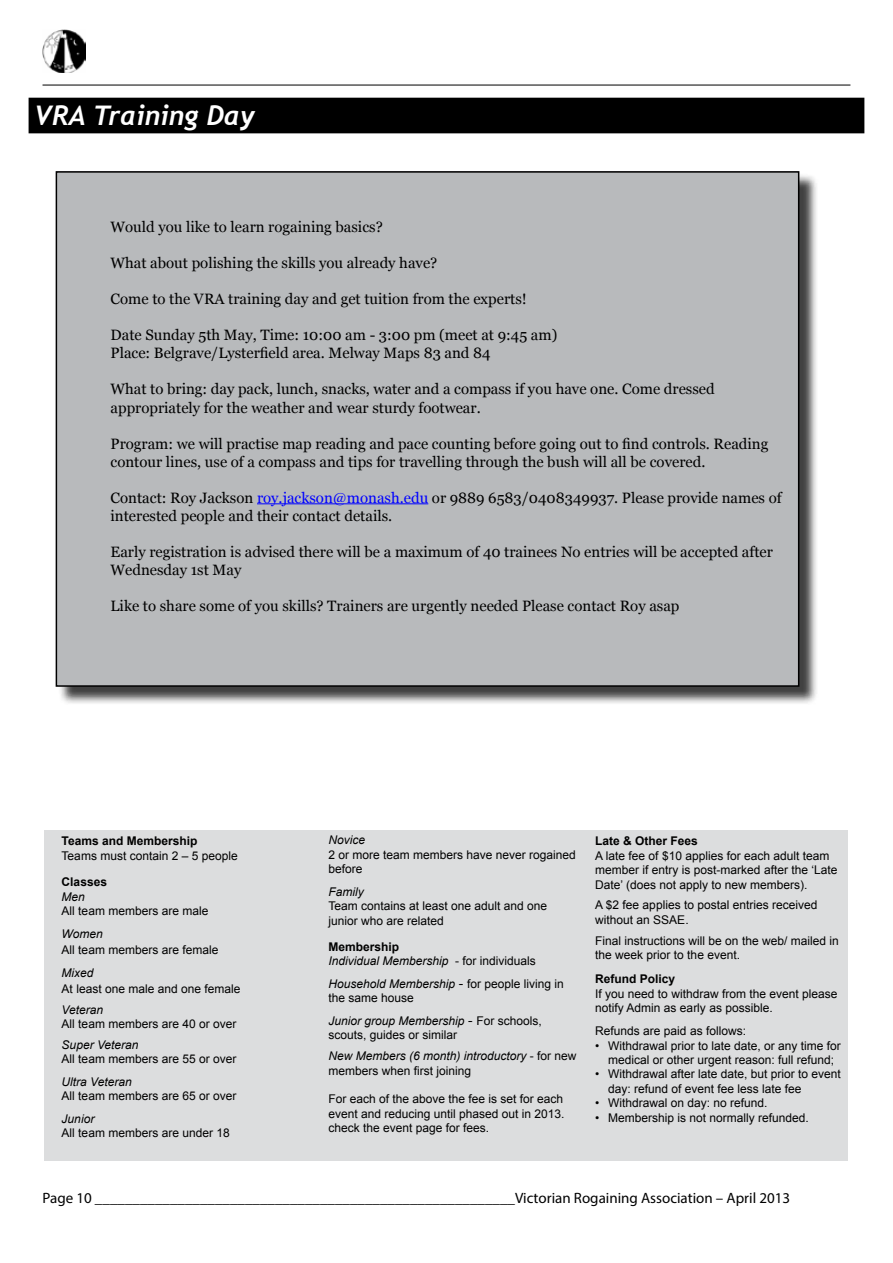
<style>
.page{position:relative;width:893px;height:1263px;background:#fff}
.page>*{position:absolute;margin:0;border:0;box-sizing:border-box;transform-origin:0 0}
.t1{font:italic 700 27px "Trebuchet";color:#fff}
.t2{font:15px/18px "Georgia";color:#000}
.t3{font:15px "Myriad Pro";color:#000}
.t4{font:12px/14.4px "Arial";color:#000}
.t5{font:italic 12px/14.4px "Arial";color:#000}
.t6{font:700 12px "Arial";color:#000}
.s1{color:#00f}
.s2{font-weight:700;font-style:normal}
.s3{font-style:normal}
.s4{font-style:italic}
.s5{font-size:13.5px}
</style>
<div class="page">
<hr style="left:43px;top:85px;width:807px;height:1px;background:#000">
<img style="left:43px;top:30px;width:42px;height:42px">
<div style="left:58px;top:173px;width:760px;height:532px;background:#000;opacity:.75"></div>
<div style="left:56px;top:172px;width:743px;height:514px;background:#b8babc"></div>
<hr style="left:257px;top:503px;width:171px;height:1px;background:#00f">
<div style="left:29px;top:98px;width:835px;height:35px;background:#000"></div>
<div style="left:45px;top:830px;width:803px;height:330px;background:#dcddde"></div>
<h1 class="t1" style="left:34px;top:99px;width:223px">VRA Training Day</h1>
<p class="t2" style="left:111px;top:219px;width:274px">Would you like to learn rogaining basics?</p>
<p class="t2" style="left:111px;top:255px;width:328px">What about polishing the skills you already have?</p>
<p class="t2" style="left:111px;top:291px;width:418px">Come to the VRA training day and get tuition from the experts!</p>
<p class="t2" style="left:111px;top:327px;width:448px">Date Sunday 5th May, Time: 10:00 am - 3:00 pm (meet at 9:45 am)<br>Place: Belgrave/Lysterfield area. Melway Maps 83 and 84</p>
<p class="t2" style="left:111px;top:381px;width:606px">What to bring: day pack, lunch, snacks, water and a compass if you have one. Come dressed appropriately for the weather and wear sturdy footwear.</p>
<p class="t2" style="left:111px;top:435px;width:659px">Program: we will practise map reading and pace counting before going out to find controls. Reading contour lines, use of a compass and tips for travelling through the bush will all be covered.</p>
<p class="t2" style="left:111px;top:489px;width:673px">Contact: Roy Jackson <span class="s1">roy.jackson@monash.edu</span> or 9889 6583/0408349937. Please provide names of interested people and their contact details.</p>
<p class="t2" style="left:111px;top:543px;width:664px">Early registration is advised there will be a maximum of 40 trainees No entries will be accepted after<br>Wednesday 1st May</p>
<p class="t2" style="left:111px;top:597px;width:570px">Like to share some of you skills? Trainers are urgently needed Please contact Roy asap</p>
<p class="t6" style="left:62px;top:833px;width:137px">Teams and Membership</p>
<p class="t4" style="left:62px;top:848px;width:178px">Teams must contain 2 – 5 people</p>
<p class="t6" style="left:62px;top:874px;width:47px">Classes</p>
<p class="t5" style="left:62px;top:889px;width:25px">Men</p>
<p class="t4" style="left:62px;top:904px;width:148px">All team members are male</p>
<p class="t5" style="left:62px;top:926px;width:43px">Women</p>
<p class="t4" style="left:62px;top:943px;width:158px">All team members are female</p>
<p class="t5" style="left:62px;top:965px;width:34px">Mixed</p>
<p class="t4" style="left:62px;top:981px;width:180px">At least one male and one female</p>
<p class="t5" style="left:62px;top:1002px;width:43px">Veteran</p>
<p class="t4" style="left:62px;top:1017px;width:176px">All team members are 40 or over</p>
<p class="t5" style="left:62px;top:1037px;width:78px">Super Veteran</p>
<p class="t4" style="left:62px;top:1052px;width:176px">All team members are 55 or over</p>
<p class="t5" style="left:62px;top:1074px;width:72px">Ultra Veteran</p>
<p class="t4" style="left:62px;top:1089px;width:176px">All team members are 65 or over</p>
<p class="t5" style="left:62px;top:1111px;width:34px">Junior</p>
<p class="t4" style="left:62px;top:1126px;width:170px">All team members are under 18</p>
<p class="t5" style="left:328px;top:833px;width:38px">Novice</p>
<p class="t4" style="left:328px;top:847px;width:249px">2 or more team members have never rogained before</p>
<p class="t5" style="left:328px;top:884px;width:37px">Family</p>
<p class="t4" style="left:328px;top:899px;width:220px">Team contains at least one adult and one junior who are related</p>
<p class="t5" style="left:328px;top:940px;width:209px"><span class="s2">Membership<br></span>Individual Membership <span class="s3">- for individuals</span></p>
<p class="t4" style="left:328px;top:977px;width:237px"><span class="s4">Household Membership</span> <span class="s5">-</span> for people living in the same house</p>
<p class="t4" style="left:328px;top:1014px;width:215px"><span class="s4">Junior group Membership</span> <span class="s5">-</span> For schools, scouts, guides or similar</p>
<p class="t5" style="left:328px;top:1049px;width:250px">New Members (6 month) introductory <span class="s3">- for new members when first joining</span></p>
<p class="t4" style="left:328px;top:1092px;width:238px;text-align:justify">For each of the above the fee is set for each event and reducing until phased out in 2013. check the event page for fees.</p>
<p class="t6" style="left:595px;top:833px;width:104px">Late &amp; Other Fees</p>
<p class="t4" style="left:595px;top:848px;width:244px">A late fee of $10 applies for each adult team member if entry is post-marked after the ‘Late<br>Date’ (does not apply to new members).</p>
<p class="t4" style="left:595px;top:898px;width:224px">A $2 fee applies to postal entries received without an SSAE.</p>
<p class="t4" style="left:595px;top:933px;width:245px">Final instructions will be on the web/ mailed in the week prior to the event.</p>
<p class="t6" style="left:595px;top:971px;width:82px">Refund Policy</p>
<p class="t4" style="left:595px;top:986px;width:244px">If you need to withdraw from the event please notify Admin as early as possible.</p>
<p class="t4" style="left:595px;top:1024px;width:152px">Refunds are paid as follows:</p>
<p class="t4" style="left:595px;top:1038px;width:247px;text-align:center">• Withdrawal prior to late date, or any time for medical or other urgent reason: full refund;</p>
<p class="t4" style="left:608px;top:1067px;width:234px;text-indent:-13px">• Withdrawal after late date, but prior to event day: refund of event fee less late fee</p>
<p class="t4" style="left:595px;top:1096px;width:174px">• Withdrawal on day: no refund.</p>
<p class="t4" style="left:595px;top:1110px;width:215px">• Membership is not normally refunded.</p>
<p class="t3" style="left:43px;top:1188px;width:749px">Page 10 ________________________________________________________Victorian Rogaining Association – April 2013</p>
</div>
